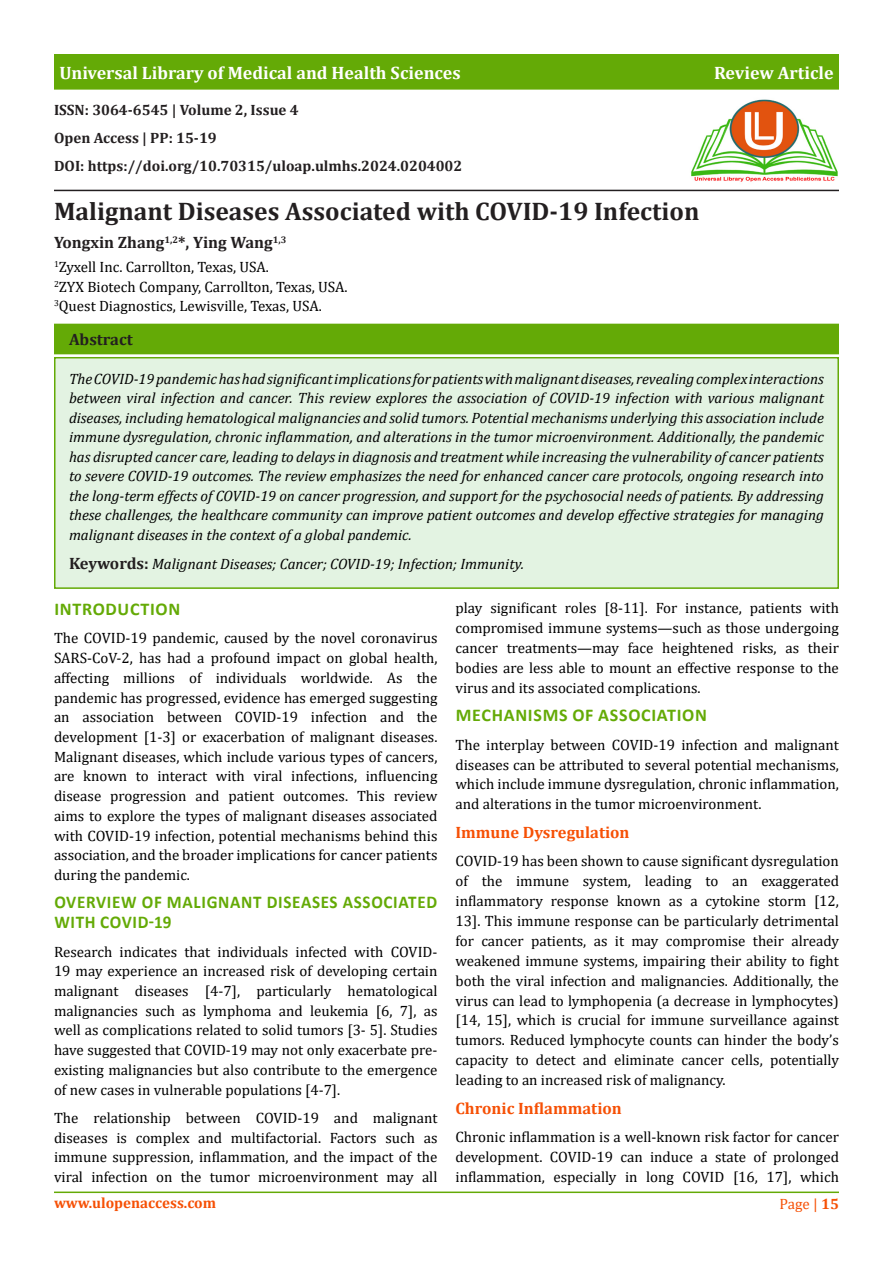
<style>
.page{position:relative;width:893px;height:1263px;background:#fff}
.page>*{position:absolute;margin:0;border:0;box-sizing:border-box;transform-origin:0 0}
.t1{font:700 25.5px "Cambria";color:#231f20}
.t2{font:700 18px "Cambria";color:#fff}
.t3{font:700 18px/19.8px "Calibri";letter-spacing:.04em;color:#64aa06;scale:.95 1}
.t4{font:700 18px "Calibri";letter-spacing:.04em;color:#64aa06}
.t5{font:700 16.5px "Cambria";color:#f65005}
.t6{font:700 16.5px "Cambria";color:#231f20}
.t7{font:15px/19.8px "Cambria";color:#000;text-align:justify}
.t8{font:italic 15px/19.6px "Cambria";color:#000;text-align:justify}
.t9{font:700 15px/28.2px "Cambria";color:#231f20}
.t10{font:700 15px "Cambria";color:#f65005}
.t11{font:15px "Cambria";color:#f65005}
.s1{font-weight:700;font-style:normal;font-size:16.5px;color:#231f20}
.s2{font-weight:700}
</style>
<div class="page">
<hr style="left:54px;top:1191px;width:785px;height:2px;background:#64aa06">
<hr style="left:54px;top:190px;width:785px;height:1px;background:#231f20">
<div style="left:54px;top:54px;width:785px;height:36px;background:#64aa06"></div>
<div style="left:55px;top:358px;width:783px;height:230px;background:#e3f3e2"></div>
<div style="left:54px;top:357px;width:785px;height:232px;border:2px solid #64aa06"></div>
<div style="left:55px;top:324px;width:783px;height:30px;background:#64aa06"></div>
<img style="left:691px;top:99px;width:147px;height:83px">
<p class="t2" style="left:59px;top:60px;width:403px">Universal Library of Medical and Health Sciences</p>
<p class="t2" style="left:714px;top:60px;width:121px">Review Article</p>
<p class="t9" style="left:54px;top:95px;width:410px">ISSN: 3064-6545 | Volume 2, Issue 4<br>Open Access | PP: 15-19<br>DOI: https://doi.org/10.70315/uloap.ulmhs.2024.0204002</p>
<h1 class="t1" style="left:54px;top:193px;width:647px">Malignant Diseases Associated with COVID-19 Infection</h1>
<p class="t6" style="left:54px;top:231px;width:234px">Yongxin Zhang<sup>1,2</sup>*, Ying Wang<sup>1,3</sup></p>
<p class="t7" style="left:54px;top:257px;width:295px;text-align:left"><sup>1</sup>Zyxell Inc. Carrollton, Texas, USA.<br><sup>2</sup>ZYX Biotech Company, Carrollton, Texas, USA.<br><sup>3</sup>Quest Diagnostics, Lewisville, Texas, USA.</p>
<p class="t6" style="left:69px;top:328px;width:65px">Abstract</p>
<p class="t8" style="left:69px;top:368px;width:756px">The COVID-19 pandemic has had significant implications for patients with malignant diseases, revealing complex interactions between viral infection and cancer. This review explores the association of COVID-19 infection with various malignant diseases, including hematological malignancies and solid tumors. Potential mechanisms underlying this association include immune dysregulation, chronic inflammation, and alterations in the tumor microenvironment. Additionally, the pandemic has disrupted cancer care, leading to delays in diagnosis and treatment while increasing the vulnerability of cancer patients to severe COVID-19 outcomes. The review emphasizes the need for enhanced cancer care protocols, ongoing research into the long-term effects of COVID-19 on cancer progression, and support for the psychosocial needs of patients. By addressing these challenges, the healthcare community can improve patient outcomes and develop effective strategies for managing malignant diseases in the context of a global pandemic.</p>
<p class="t8" style="left:69px;top:554px;width:457px"><span class="s1">Keywords:</span> Malignant Diseases; Cancer; COVID-19; Infection; Immunity.</p>
<p class="t4" style="left:54px;top:596px;width:127px">INTRODUCTION</p>
<p class="t7" style="left:54px;top:628px;width:385px">The COVID-19 pandemic, caused by the novel coronavirus SARS-CoV-2, has had a profound impact on global health, affecting millions of individuals worldwide. As the pandemic has progressed, evidence has emerged suggesting an association between COVID-19 infection and the development [1-3] or exacerbation of malignant diseases.<br>Malignant diseases, which include various types of cancers, are known to interact with viral infections, influencing disease progression and patient outcomes. This review aims to explore the types of malignant diseases associated with COVID-19 infection, potential mechanisms behind this association, and the broader implications for cancer patients during the pandemic.</p>
<p class="t3" style="left:54px;top:892px;width:404px">OVERVIEW OF MALIGNANT DISEASES ASSOCIATED<br>WITH COVID-19</p>
<p class="t7" style="left:54px;top:941px;width:385px">Research indicates that individuals infected with COVID-19 may experience an increased risk of developing certain malignant diseases [4-7], particularly hematological malignancies such as lymphoma and leukemia [6, 7], as well as complications related to solid tumors [3- 5]. Studies have suggested that COVID-19 may not only exacerbate pre&shy;existing malignancies but also contribute to the emergence of new cases in vulnerable populations [4-7].</p>
<p class="t7" style="left:54px;top:1108px;width:385px">The relationship between COVID-19 and malignant diseases is complex and multifactorial. Factors such as immune suppression, inflammation, and the impact of the viral infection on the tumor microenvironment may all</p>
<p class="t7" style="left:455px;top:598px;width:385px">play significant roles [8-11]. For instance, patients with compromised immune systems—such as those undergoing cancer treatments—may face heightened risks, as their bodies are less able to mount an effective response to the virus and its associated complications.</p>
<p class="t4" style="left:456px;top:702px;width:253px">MECHANISMS OF ASSOCIATION</p>
<p class="t7" style="left:455px;top:735px;width:385px">The interplay between COVID-19 infection and malignant diseases can be attributed to several potential mechanisms, which include immune dysregulation, chronic inflammation, and alterations in the tumor microenvironment.</p>
<p class="t5" style="left:455px;top:820px;width:176px">Immune Dysregulation</p>
<p class="t7" style="left:455px;top:851px;width:385px">COVID-19 has been shown to cause significant dysregulation of the immune system, leading to an exaggerated inflammatory response known as a cytokine storm [12, 13]. This immune response can be particularly detrimental for cancer patients, as it may compromise their already weakened immune systems, impairing their ability to fight both the viral infection and malignancies. Additionally, the virus can lead to lymphopenia (a decrease in lymphocytes) [14, 15], which is crucial for immune surveillance against tumors. Reduced lymphocyte counts can hinder the body’s capacity to detect and eliminate cancer cells, potentially leading to an increased risk of malignancy.</p>
<p class="t5" style="left:455px;top:1096px;width:168px">Chronic Inflammation</p>
<p class="t7" style="left:455px;top:1127px;width:385px">Chronic inflammation is a well-known risk factor for cancer development. COVID-19 can induce a state of prolonged inflammation, especially in long COVID [16, 17], which</p>
<p class="t10" style="left:54px;top:1193px;width:164px">www.ulopenaccess.com</p>
<p class="t11" style="left:779px;top:1195px;width:61px">Page | <span class="s2">15</span></p>
</div>
